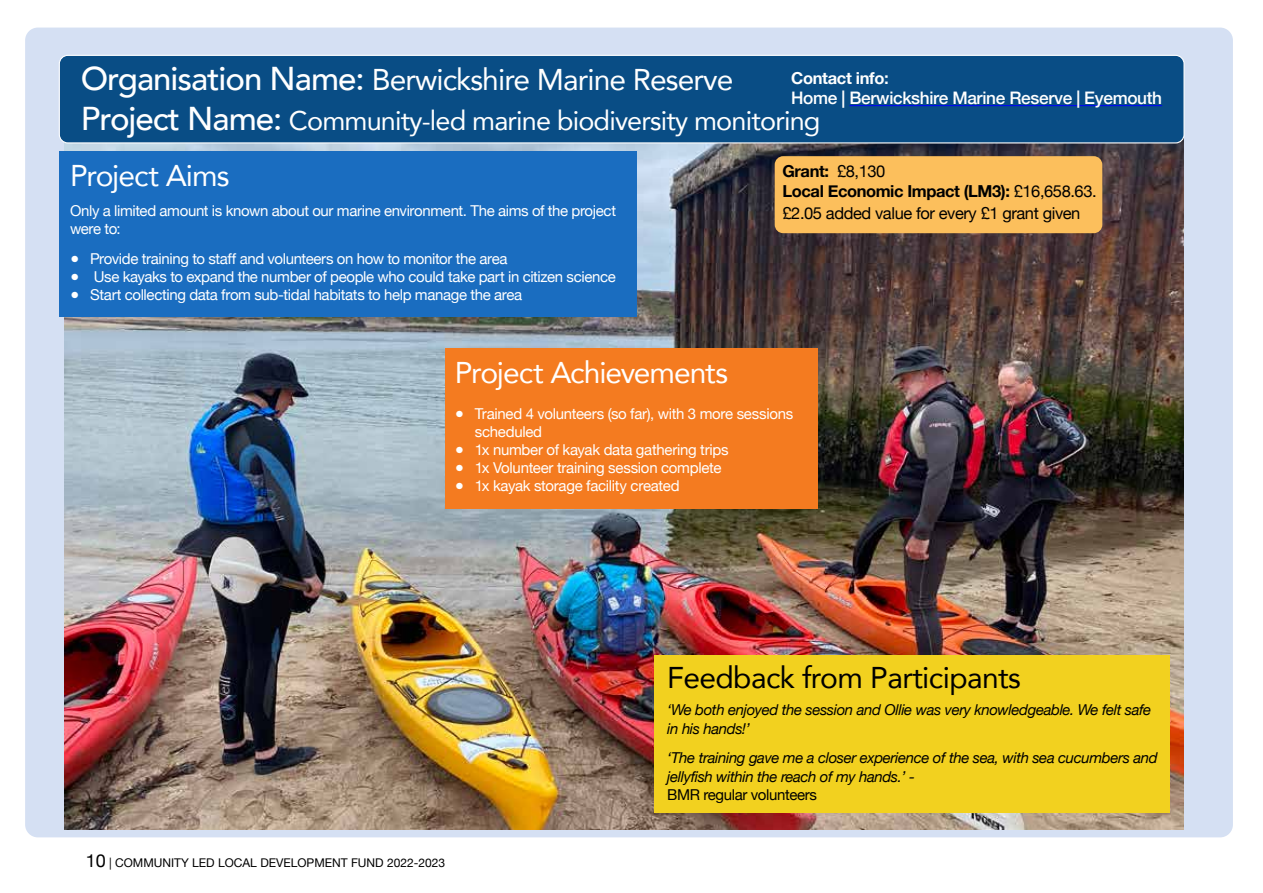
<style>
.page{position:relative;width:1263px;height:893px;background:#fff}
.page>*{position:absolute;margin:0;border:0;box-sizing:border-box;transform-origin:0 0}
.t1{font:30px "Avenir";letter-spacing:-.03em;color:#fff}
.t2{font:30px "Avenir";letter-spacing:-.02em;color:#000}
.t3{font:27px "Avenir";letter-spacing:-.03em;color:#fff}
.t4{font:500 17.25px "Helvetica Neue";letter-spacing:-.02em;color:#fff}
.t5{font:700 16.5px/19.8px "Helvetica Neue";letter-spacing:-.025em;color:#000}
.t6{font:16.5px "Helvetica Neue";letter-spacing:-.025em;color:#000}
.t7{font:700 16.5px "Helvetica Neue";letter-spacing:-.02em;color:#fff}
.t8{font:15px/18px "Helvetica Neue";letter-spacing:-.02em;color:#fff}
.t9{font:italic 15px/18.6px "Helvetica Neue";letter-spacing:-.025em;color:#000}
.t10{font:15px "Helvetica Neue";letter-spacing:-.025em;color:#000}
.t11{font:12px "Helvetica Neue";color:#000}
.s1{font-weight:500;font-size:33px}
.s2{font-weight:500;font-size:17.25px}
.s3{font-weight:400}
.s4{font-size:18px}
</style>
<div class="page">
<div style="left:25px;top:28px;width:1208px;height:809px;background:#d5e0f3;border-radius:13px"></div>
<img style="left:64px;top:139px;width:1119px;height:690px">
<div style="left:59px;top:55px;width:1125px;height:88px;background:#094d85;border-radius:9px"></div>
<div style="left:59px;top:55px;width:1125px;height:88px;border:1px solid #fff;border-radius:9px"></div>
<div style="left:59px;top:151px;width:578px;height:166px;background:#1a6dc0"></div>
<div style="left:445px;top:348px;width:373px;height:161px;background:#f47b20"></div>
<hr style="left:849px;top:105px;width:313px;height:1px;background:#00f">
<div style="left:775px;top:156px;width:327px;height:77px;background:#fcbf5c;border-radius:9px"></div>
<div style="left:654px;top:655px;width:516px;height:158px;background:#f2d11f"></div>
<h1 class="t1" style="left:81px;top:55px;width:654px"><span class="s1">Organisation Name:</span> Berwickshire Marine Reserve</h1>
<h2 class="t3" style="left:81px;top:99px;width:741px"><span class="s1">Project Name:</span> Community-led marine biodiversity monitoring</h2>
<p class="t7" style="left:791px;top:63px;width:99px">Contact info<span class="s2">:</span></p>
<p class="t4" style="left:791px;top:84px;width:372px">Home | Berwickshire Marine Reserve | Eyemouth</p>
<h1 class="t1" style="left:70px;top:152px;width:161px">Project Aims</h1>
<p class="t8" style="left:70px;top:203px;width:547px">Only a limited amount is known about our marine environment. The aims of the project were to:</p>
<p class="t8" style="left:70px;top:251px;width:439px">● Provide training to staff and volunteers on how to monitor the area</p>
<p class="t8" style="left:70px;top:269px;width:547px">● Use kayaks to expand the number of people who could take part in citizen science</p>
<p class="t8" style="left:70px;top:287px;width:454px">● Start collecting data from sub-tidal habitats to help manage the area</p>
<p class="t5" style="left:782px;top:161px;width:316px">Grant: <span class="s3">£8,130<br></span>Local Economic Impact (LM3): <span class="s3">£16,658.63.</span></p>
<p class="t6" style="left:782px;top:201px;width:299px">£2.05 added value for every £1 grant given</p>
<h1 class="t1" style="left:455px;top:348px;width:275px">Project Achievements</h1>
<p class="t8" style="left:475px;top:405px;width:320px;text-indent:-20px">● Trained 4 volunteers (so far), with 3 more sessions scheduled</p>
<p class="t8" style="left:455px;top:441px;width:275px">● 1x number of kayak data gathering trips</p>
<p class="t8" style="left:455px;top:459px;width:268px">● 1x Volunteer training session complete</p>
<p class="t8" style="left:455px;top:477px;width:226px">● 1x kayak storage facility created</p>
<p class="t11" style="left:86px;top:854px;width:361px"><span class="s4">10</span> | COMMUNITY LED LOCAL DEVELOPMENT FUND 2022-2023</p>
<h1 class="t2" style="left:667px;top:653px;width:355px">Feedback from Participants</h1>
<p class="t9" style="left:667px;top:701px;width:485px">‘We both enjoyed the session and Ollie was very knowledgeable. We felt safe in his hands!’</p>
<p class="t9" style="left:667px;top:749px;width:492px">‘The training gave me a closer experience of the sea, with sea cucumbers and jellyfish within the reach of my hands.’ -</p>
<p class="t10" style="left:667px;top:784px;width:151px">BMR regular volunteers</p>
</div>
